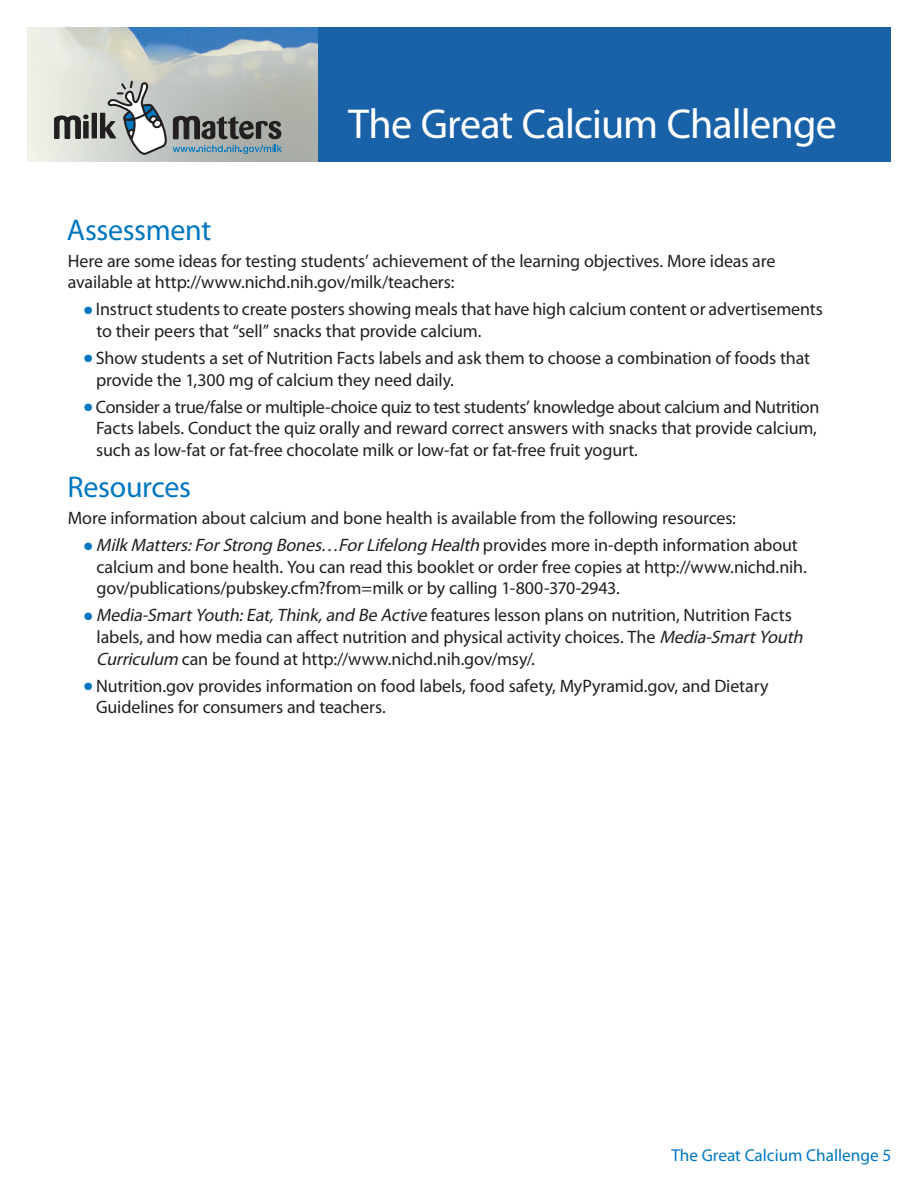
<style>
.page{position:relative;width:918px;height:1188px;background:#fff}
.page>*{position:absolute;margin:0;border:0;box-sizing:border-box;transform-origin:0 0}
.t1{font:42px "Myriad Pro";letter-spacing:-.02em;color:#fff}
.A_Head{font:30px "Myriad Pro";letter-spacing:-.01em;color:#0077c0}
.Bullets__Text{font:18px/21.6px "Myriad Pro";letter-spacing:-.01em;color:#231f20}
.Text_Body{font:18px/21.6px "Myriad Pro";letter-spacing:-.01em;color:#231f20}
.t2{font:17.25px "Myriad Pro";color:#0077c0}
.s1{color:#0077c0}
.s2{font-style:italic}
</style>
<div class="page">
<div style="left:27px;top:27px;width:864px;height:135px;background:#1962a8"></div>
<img style="left:27px;top:27px;width:291px;height:135px">
<svg style="left:54px;top:114px;width:35px;height:25px"></svg>
<div style="left:92px;top:113px;width:5px;height:25px;background:#231f20"></div>
<svg style="left:100px;top:81px;width:182px;height:74px;background:#a0a6a5"></svg>
<h1 class="t1" style="left:348px;top:98px;width:491px">The Great Calcium Challenge</h1>
<p class="A_Head" style="left:67px;top:211px;width:146px">Assessment</p>
<p class="Text_Body" style="left:68px;top:250px;width:709px">Here are some ideas for testing students’ achievement of the learning objectives. More ideas are available at http://www.nichd.nih.gov/milk/teachers:</p>
<p class="Bullets__Text" style="left:96px;top:298px;width:728px;text-indent:-12px"><span class="s1">●</span> Instruct students to create posters showing meals that have high calcium content or advertisements to their peers that “sell” snacks that provide calcium.</p>
<p class="Bullets__Text" style="left:96px;top:347px;width:716px;text-indent:-12px"><span class="s1">●</span> Show students a set of Nutrition Facts labels and ask them to choose a combination of foods that provide the 1,300 mg of calcium they need daily.</p>
<p class="Bullets__Text" style="left:96px;top:395px;width:725px;text-indent:-12px"><span class="s1">●</span> Consider a true/false or multiple-choice quiz to test students’ knowledge about calcium and Nutrition<br>Facts labels. Conduct the quiz orally and reward correct answers with snacks that provide calcium, such as low-fat or fat-free chocolate milk or low-fat or fat-free fruit yogurt.</p>
<p class="A_Head" style="left:68px;top:469px;width:125px">Resources</p>
<p class="Text_Body" style="left:68px;top:507px;width:670px">More information about calcium and bone health is available from the following resources:</p>
<p class="Bullets__Text" style="left:97px;top:534px;width:712px;text-indent:-12px"><span class="s1">●</span> <span class="s2">MilkMatters: ForStrong Bones…ForLifelong Health</span> p r o v i d e s m o r e i n - d e p t h i n fo r m a t i o n a b o u t calcium and bone health. You can read this booklet or order free copies at http://www.nichd.nih. gov/publications/pubskey.cfm?from=milk or by calling 1-800-370-2943.</p>
<p class="Bullets__Text" style="left:96px;top:604px;width:713px;text-indent:-12px"><span class="s1">●</span> <span class="s2">Media-SmartYouth:Eat,Think,and Be Active</span> features lesson plans on nutrition, Nutrition Facts labels, and how media can affect nutrition and physical activity choices. The <span class="s2">Media-SmartYouth<br>Curriculum</span> can be found at http://www.nichd.nih.gov/msy/.</p>
<p class="Bullets__Text" style="left:96px;top:674px;width:674px;text-indent:-12px"><span class="s1">●</span> Nutrition.gov provides information on food labels, food safety, MyPyramid.gov, and Dietary<br>Guidelines for consumers and teachers.</p>
<p class="t2" style="left:671px;top:1145px;width:221px">The Great Calcium Challenge 5</p>
</div>
